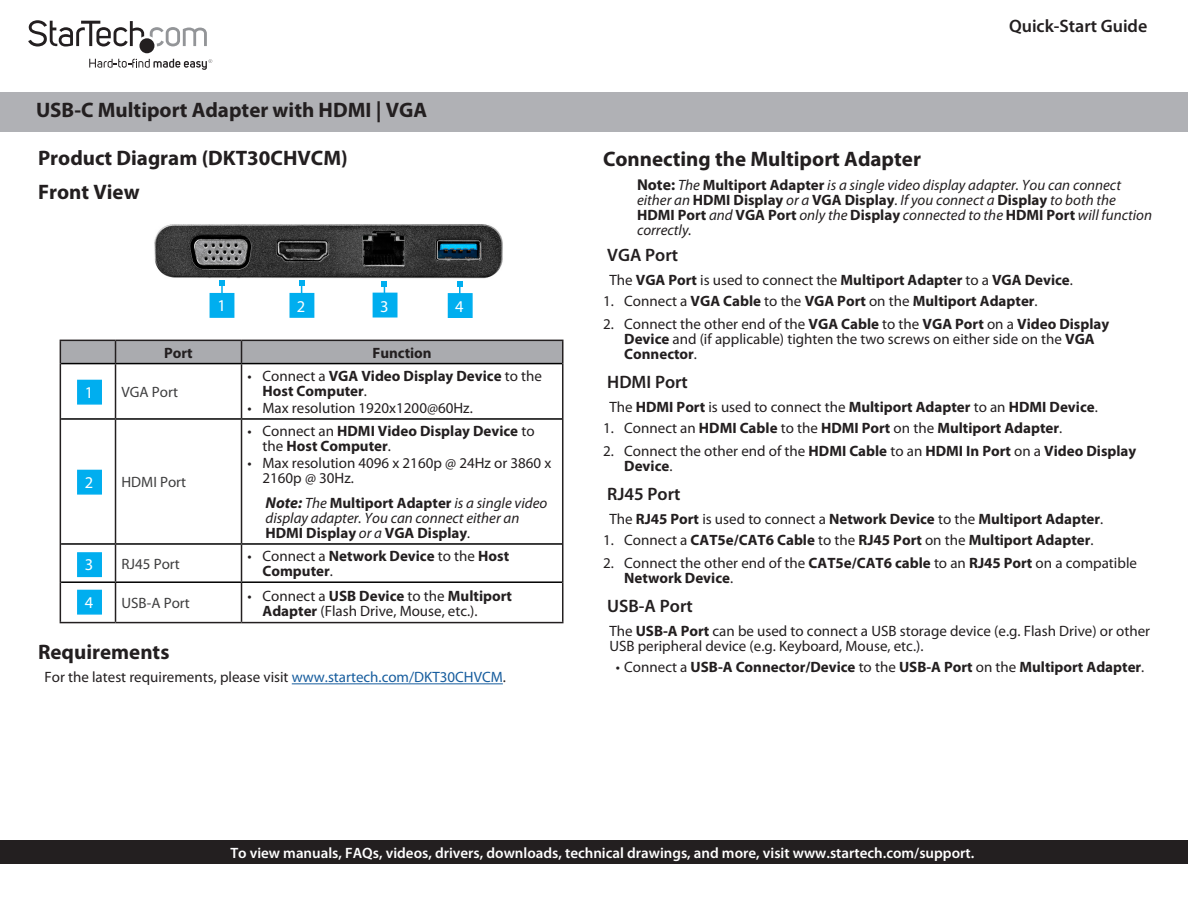
<style>
.page{position:relative;width:1188px;height:918px;background:#fff}
.page>*{position:absolute;margin:0;border:0;box-sizing:border-box;transform-origin:0 0}
.Manual_Description{font:700 21px "Myriad Pro";color:#231f20}
.t1{font:600 18px "Myriad Pro";color:#231f20}
.Calllout{font:16.5px "Myriad Pro";color:#fff}
.Text{font:700 15px/15px "Myriad Pro";color:#231f20}
.Text-2{font:15px/15px "Myriad Pro";color:#231f20}
.Note{font:italic 15px/15px "Myriad Pro";color:#231f20}
.t2{font:600 15px "Myriad Pro";color:#fff}
.Table_Note{font:italic 15px/15px "Myriad Pro";color:#231f20}
.Table_Text{font:15px "Myriad Pro";color:#3e3e3f}
.Table_Heading{font:700 15px "Myriad Pro";color:#231f20}
.s1{font-weight:400}
.s2{font-weight:700;font-size:15.75px}
.s3{font-weight:700;font-style:normal}
.s4{font-weight:700}
.s5{color:#175d9e}
.s6{font-weight:700;font-style:normal;font-size:15.75px}
</style>
<div class="page">
<div style="left:0;top:92px;width:1188px;height:39px;background:#b0b1b5"></div>
<svg style="left:150px;top:27px;width:57px;height:19px"></svg>
<svg style="left:89px;top:59px;width:123px;height:11px"></svg>
<svg style="left:28px;top:20px;width:116px;height:27px"></svg>
<div style="left:139px;top:38px;width:15px;height:15px;background:#231f20;border-radius:50%"></div>
<div style="left:0;top:841px;width:1188px;height:23px;background:#231f20"></div>
<hr style="left:292px;top:683px;width:211px;height:1px;background:#175d9e">
<img style="left:154px;top:224px;width:349px;height:55px">
<hr style="left:242px;top:340px;width:322px;height:1px;background:#231f20">
<svg style="left:60px;top:340px;width:503px;height:24px;background:#a1a1a5"></svg>
<hr style="left:60px;top:364px;width:1px;height:55px;background:#231f20">
<hr style="left:115px;top:364px;width:1px;height:54px;background:#231f20">
<hr style="left:241px;top:364px;width:1px;height:54px;background:#231f20">
<hr style="left:562px;top:364px;width:1px;height:55px;background:#231f20">
<hr style="left:60px;top:419px;width:1px;height:125px;background:#231f20">
<hr style="left:115px;top:420px;width:1px;height:123px;background:#231f20">
<hr style="left:241px;top:420px;width:1px;height:123px;background:#231f20">
<hr style="left:562px;top:419px;width:1px;height:125px;background:#231f20">
<hr style="left:60px;top:544px;width:1px;height:38px;background:#231f20">
<hr style="left:115px;top:545px;width:1px;height:36px;background:#231f20">
<hr style="left:241px;top:545px;width:1px;height:36px;background:#231f20">
<hr style="left:562px;top:544px;width:1px;height:38px;background:#231f20">
<hr style="left:60px;top:582px;width:1px;height:40px;background:#231f20">
<hr style="left:115px;top:583px;width:1px;height:39px;background:#231f20">
<hr style="left:241px;top:583px;width:1px;height:39px;background:#231f20">
<hr style="left:562px;top:582px;width:1px;height:40px;background:#231f20">
<hr style="left:60px;top:622px;width:56px;height:1px;background:#231f20">
<hr style="left:116px;top:622px;width:126px;height:1px;background:#231f20">
<hr style="left:242px;top:622px;width:322px;height:1px;background:#231f20">
<hr style="left:61px;top:363px;width:55px;height:1px;background:#000">
<hr style="left:116px;top:363px;width:126px;height:1px;background:#000">
<hr style="left:242px;top:363px;width:320px;height:1px;background:#000">
<hr style="left:61px;top:418px;width:55px;height:2px;background:#000">
<hr style="left:116px;top:418px;width:126px;height:2px;background:#000">
<hr style="left:242px;top:418px;width:320px;height:2px;background:#000">
<hr style="left:61px;top:543px;width:55px;height:2px;background:#000">
<hr style="left:116px;top:543px;width:126px;height:2px;background:#000">
<hr style="left:242px;top:543px;width:320px;height:2px;background:#000">
<hr style="left:61px;top:581px;width:55px;height:2px;background:#000">
<hr style="left:116px;top:581px;width:126px;height:2px;background:#000">
<hr style="left:242px;top:581px;width:320px;height:2px;background:#000">
<div style="left:210px;top:293px;width:24px;height:25px;background:#00aeef"></div>
<div style="left:448px;top:293px;width:25px;height:25px;background:#00aeef;border:2px solid #00aeef"></div>
<div style="left:373px;top:293px;width:25px;height:25px;background:#00aeef;border:2px solid #00aeef"></div>
<div style="left:290px;top:293px;width:24px;height:25px;background:#00aeef"></div>
<svg style="left:299px;top:280px;width:6px;height:15px"></svg>
<svg style="left:381px;top:281px;width:6px;height:15px"></svg>
<svg style="left:219px;top:280px;width:6px;height:15px"></svg>
<svg style="left:457px;top:281px;width:6px;height:15px"></svg>
<div style="left:77px;top:380px;width:25px;height:25px;background:#00aeef;border:2px solid #00aeef"></div>
<div style="left:77px;top:470px;width:25px;height:25px;background:#00aeef;border:2px solid #00aeef"></div>
<div style="left:77px;top:590px;width:25px;height:25px;background:#00aeef;border:2px solid #00aeef"></div>
<div style="left:77px;top:552px;width:25px;height:25px;background:#00aeef;border:2px solid #00aeef"></div>
<p class="Manual_Description" style="left:36px;top:96px;width:393px">USB-C Multiport Adapter with HDMI | VGA</p>
<h1 class="Manual_Description" style="left:38px;top:145px;width:311px">Product Diagram (DKT30CHVCM)</h1>
<h1 class="Manual_Description" style="left:38px;top:178px;width:103px">Front View</h1>
<p class="Calllout" style="left:85px;top:382px;width:10px">1</p>
<p class="Calllout" style="left:85px;top:472px;width:10px">2</p>
<p class="Calllout" style="left:217px;top:295px;width:10px">1</p>
<p class="Calllout" style="left:297px;top:296px;width:10px">2</p>
<p class="Calllout" style="left:380px;top:297px;width:10px">3</p>
<p class="Calllout" style="left:455px;top:296px;width:10px">4</p>
<p class="Table_Heading" style="left:164px;top:343px;width:30px">Port</p>
<p class="Table_Heading" style="left:373px;top:343px;width:61px">Function</p>
<p class="Table_Text" style="left:122px;top:383px;width:58px">VGA Port</p>
<p class="Text" style="left:263px;top:368px;width:281px;text-indent:-15px"><span class="s1">• Connect a</span> VGA Video Display Device <span class="s1">to the<br></span>Host Computer<span class="s1">.</span></p>
<p class="Text-2" style="left:248px;top:400px;width:227px">• Max resolution 1920x1200@60Hz.</p>
<p class="Table_Text" style="left:122px;top:473px;width:66px">HDMI Port</p>
<p class="Text" style="left:263px;top:423px;width:274px;text-indent:-15px"><span class="s1">• Connect an</span> HDMI Video Display Device <span class="s1">to the</span> Host Computer<span class="s1">.</span></p>
<p class="Text-2" style="left:263px;top:456px;width:290px;text-indent:-15px">• Max resolution 4096 x 2160p @ 24Hz or 3860 x<br>2160p @ 30Hz.</p>
<p class="Table_Note" style="left:266px;top:495px;width:283px"><span class="s2">Note:</span> The <span class="s3">Multiport Adapter</span> is a single video display adapter. You can connect either an<br><span class="s3">HDMI Display</span> or a <span class="s3">VGA Display</span>.</p>
<p class="Table_Text" style="left:122px;top:554px;width:60px">RJ45 Port</p>
<p class="Text" style="left:263px;top:548px;width:248px;text-indent:-15px"><span class="s1">• Connect a</span> Network Device <span class="s1">to the</span> Host<br>Computer<span class="s1">.</span></p>
<p class="Table_Text" style="left:122px;top:594px;width:70px">USB-A Port</p>
<p class="Text-2" style="left:263px;top:588px;width:251px;text-indent:-15px">• Connect a <span class="s4">USB Device</span> to the <span class="s4">Multiport<br>Adapter</span> (Flash Drive, Mouse, etc.).</p>
<h1 class="Manual_Description" style="left:38px;top:638px;width:133px">Requirements</h1>
<p class="Text-2" style="left:44px;top:670px;width:463px">For the latest requirements, please visit <span class="s5">www.startech.com/DKT30CHVCM</span>.</p>
<p class="Calllout" style="left:85px;top:555px;width:10px">3</p>
<p class="Calllout" style="left:85px;top:592px;width:10px">4</p>
<p class="t1" style="left:1009px;top:14px;width:140px">Quick-Start Guide</p>
<h1 class="Manual_Description" style="left:603px;top:145px;width:319px">Connecting the Multiport Adapter</h1>
<p class="Note" style="left:637px;top:177px;width:516px"><span class="s6">Note:</span> The <span class="s3">Multiport Adapter</span> is a single video display adapter. You can connect either an <span class="s3">HDMI Display</span> or a <span class="s3">VGA Display</span>. If you connect a <span class="s3">Display</span> to both the <span class="s3">HDMI Port</span> and <span class="s3">VGA Port</span> only the <span class="s3">Display</span> connected to the <span class="s3">HDMI Port</span> will function correctly.</p>
<h2 class="t1" style="left:607px;top:244px;width:72px">VGA Port</h2>
<p class="Text" style="left:609px;top:272px;width:465px"><span class="s1">The</span> VGA Port <span class="s1">is used to connect the</span> Multiport Adapter <span class="s1">to a</span> VGA Device<span class="s1">.</span></p>
<p class="Text" style="left:603px;top:293px;width:436px"><span class="s1">1. Connect a</span> VGA Cable <span class="s1">to the</span> VGA Port <span class="s1">on the</span> Multiport Adapter<span class="s1">.</span></p>
<p class="Text-2" style="left:624px;top:317px;width:487px;text-indent:-21px">2. Connect the other end of the <span class="s4">VGA Cable</span> to the <span class="s4">VGA Port</span> on a <span class="s4">Video Display<br>Device</span> and (if applicable) tighten the two screws on either side on the <span class="s4">VGA<br>Connector</span>.</p>
<h2 class="t1" style="left:607px;top:371px;width:82px">HDMI Port</h2>
<p class="Text" style="left:609px;top:399px;width:490px"><span class="s1">The</span> HDMI Port <span class="s1">is used to connect the</span> Multiport Adapter <span class="s1">to an</span> HDMI Device<span class="s1">.</span></p>
<p class="Text" style="left:603px;top:420px;width:461px"><span class="s1">1. Connect an</span> HDMI Cable <span class="s1">to the</span> HDMI Port <span class="s1">on the</span> Multiport Adapter<span class="s1">.</span></p>
<p class="Text" style="left:624px;top:443px;width:514px;text-indent:-21px"><span class="s1">2. Connect the other end of the</span> HDMI Cable <span class="s1">to an</span> HDMI In Port <span class="s1">on a</span> Video Display<br>Device<span class="s1">.</span></p>
<h2 class="t1" style="left:607px;top:483px;width:75px">RJ45 Port</h2>
<p class="Text" style="left:609px;top:511px;width:495px"><span class="s1">The</span> RJ45 Port <span class="s1">is used to connect a</span> Network Device <span class="s1">to the</span> Multiport Adapter<span class="s1">.</span></p>
<p class="Text" style="left:603px;top:532px;width:492px"><span class="s1">1. Connect a</span> CAT5e/CAT6 Cable <span class="s1">to the</span> RJ45 Port <span class="s1">on the</span> Multiport Adapter<span class="s1">.</span></p>
<p class="Text-2" style="left:624px;top:556px;width:514px;text-indent:-21px">2. Connect the other end of the <span class="s4">CAT5e/CAT6 cable</span> to an <span class="s4">RJ45 Port</span> on a compatible<br><span class="s4">Network Device</span>.</p>
<h2 class="t1" style="left:607px;top:595px;width:87px">USB-A Port</h2>
<p class="Text-2" style="left:609px;top:623px;width:542px">The <span class="s4">USB-A Port</span> can be used to connect a USB storage device (e.g. Flash Drive) or other<br>USB peripheral device (e.g. Keyboard, Mouse, etc.).</p>
<p class="Text" style="left:616px;top:659px;width:530px"><span class="s1">• Connect a</span> USB-A Connector/Device <span class="s1">to the</span> USB-A Port <span class="s1">on the</span> Multiport Adapter<span class="s1">.</span></p>
<p class="t2" style="left:230px;top:844px;width:745px">To view manuals, FAQs, videos, drivers, downloads, technical drawings, and more, visit www.startech.com/support.</p>
</div>
